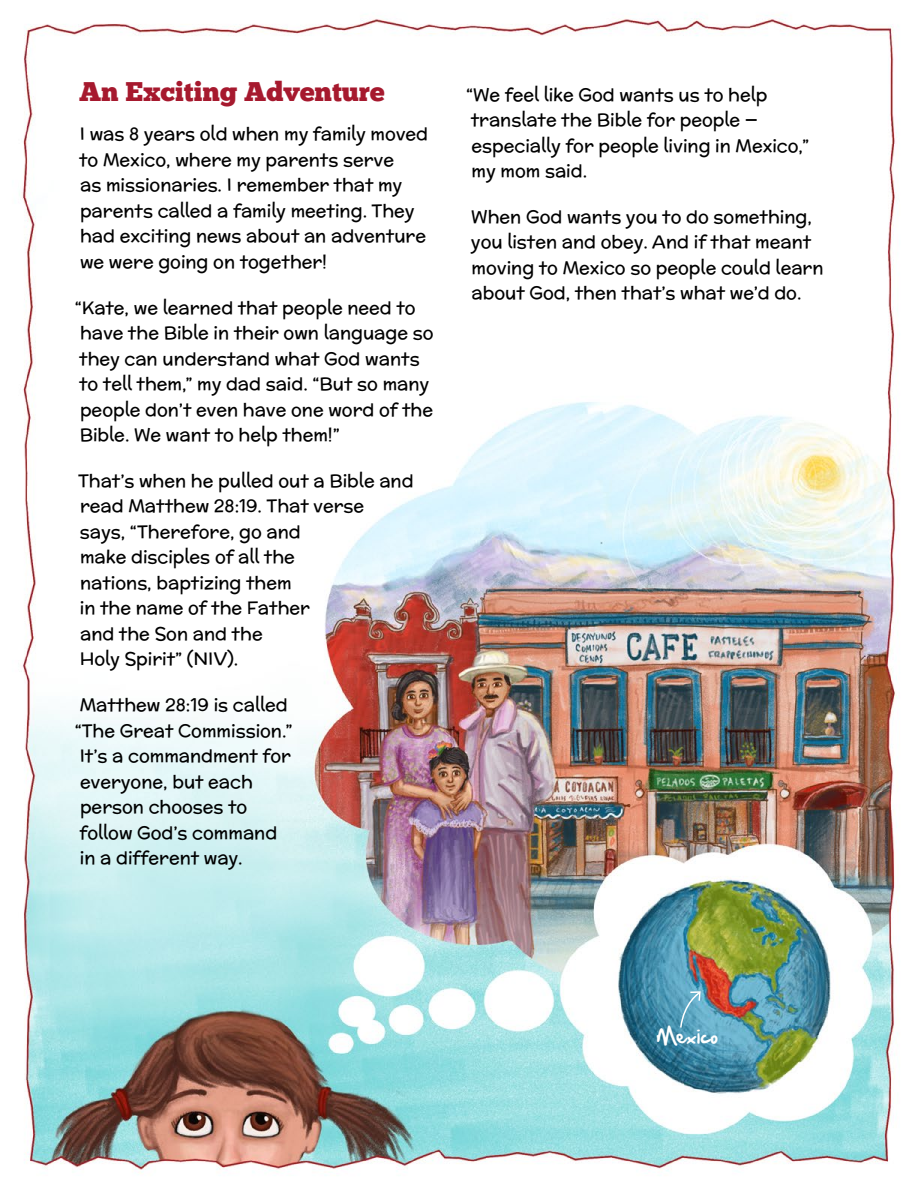
<style>
.page{position:relative;width:918px;height:1188px;background:#fff}
.page>*{position:absolute;margin:0;border:0;box-sizing:border-box;transform-origin:0 0}
.t1{font:27px "Chunk Five";color:#a6192e}
.t2{font:18px/25.5px "Mc Laren";color:#000}
.t3{font:18px "Hand Of Sean";color:#fff}
</style>
<div class="page">
<img style="left:19px;top:15px;width:879px;height:1158px">
<svg style="left:679px;top:991px;width:23px;height:38px"></svg>
<h1 class="t1" style="left:79px;top:76px;width:307px">An Exciting Adventure</h1>
<p class="t2" style="left:79px;top:121px;width:351px">I was 8 years old when my family moved to Mexico, where my parents serve<br>as missionaries. I remember that my parents called a family meeting. They had exciting news about an adventure we were going on together!</p>
<p class="t2" style="left:75px;top:294px;width:360px">“Kate, we learned that people need to have the Bible in their own language so they can understand what God wants to tell them,” my dad said. “But so many people don’t even have one word of the Bible. We want to help them!”</p>
<p class="t2" style="left:78px;top:468px;width:337px">That’s when he pulled out a Bible and read Matthew 28:19. That verse<br>says, “Therefore, go and<br>make disciples of all the<br>nations, baptizing them<br>in the name of the Father<br>and the Son and the<br>Holy Spirit” (NIV).</p>
<p class="t2" style="left:75px;top:692px;width:219px">Matthew 28:19 is called “The Great Commission.”<br>It’s a commandment for everyone, but each person chooses to follow God’s command in a different way.</p>
<p class="t2" style="left:466px;top:81px;width:344px">“We feel like God wants us to help translate the Bible for people — especially for people living in Mexico,” my mom said.</p>
<p class="t2" style="left:471px;top:204px;width:354px">When God wants you to do something, you listen and obey. And if that meant moving to Mexico so people could learn about God, then that’s what we’d do.</p>
<p class="t3" style="left:657px;top:1020px;width:63px">Mexico</p>
</div>
